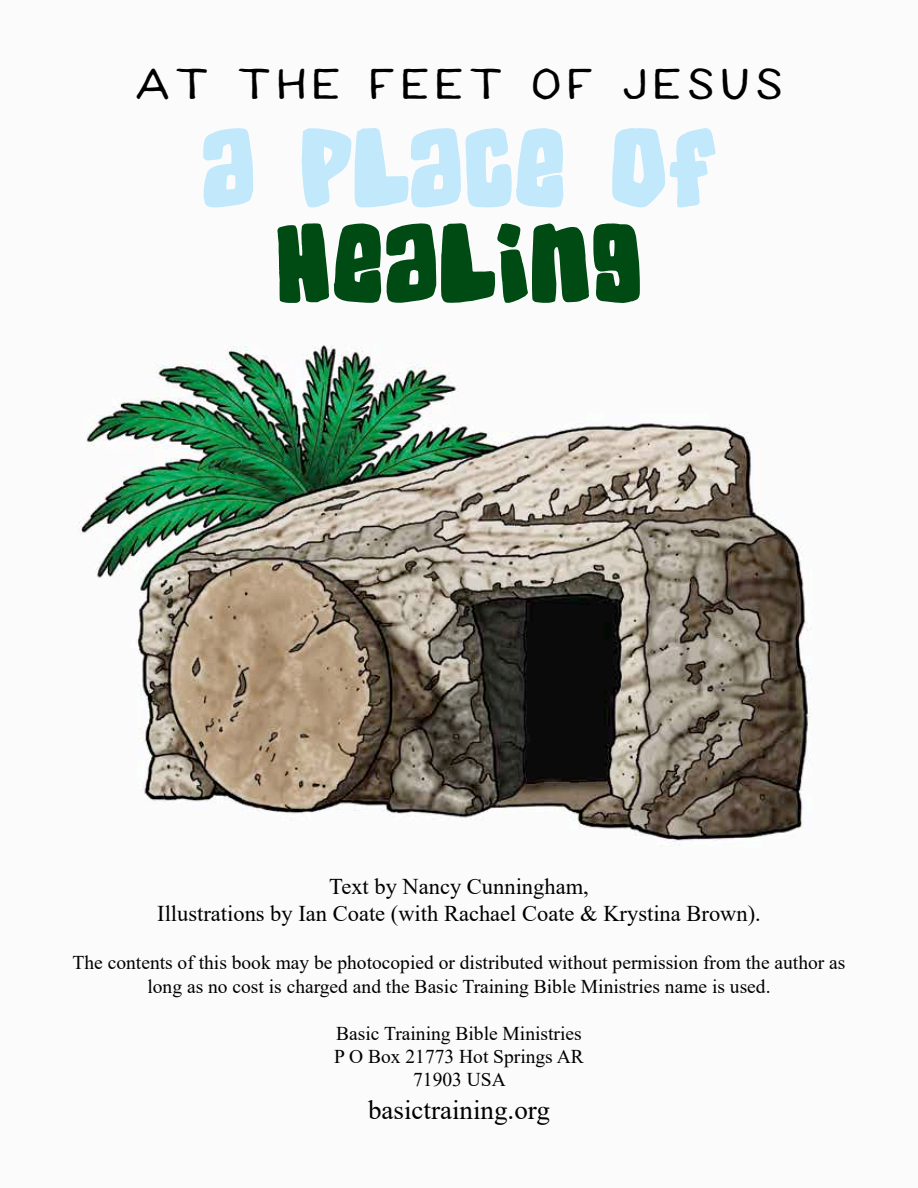
<style>
.page{position:relative;width:918px;height:1188px;background:#fff}
.page>*{position:absolute;margin:0;border:0;box-sizing:border-box;transform-origin:0 0}
.t1{font:79.35px "Skater Dudes";letter-spacing:.05em;color:#c1e8fb}
.t2{font:79.35px "Skater Dudes";letter-spacing:.05em;color:#004a14}
.t3{font:42.9px "Aldi";letter-spacing:.025em;color:#000;scale:1.06 1}
.t4{font:27px "Times New Roman";color:#000}
.t5{font:22.5px/27px "Times New Roman";color:#000;text-align:center}
.t6{font:19.5px/23.4px "Times New Roman";color:#000;text-align:center}
</style>
<div class="page">
<img style="left:79px;top:345px;width:733px;height:501px">
<h2 class="t3" style="left:133px;top:65px;width:617px">AT THE FEET OF JESUS</h2>
<h1 class="t1" style="left:203px;top:128px;width:513px">A PLACE OF</h1>
<h1 class="t2" style="left:277px;top:223px;width:365px">HEALING</h1>
<p class="t5" style="left:157px;top:872px;width:605px">Text by Nancy Cunningham,<br>Illustrations by Ian Coate (with Rachael Coate &amp; Krystina Brown).</p>
<p class="t6" style="left:73px;top:951px;width:774px">The contents of this book may be photocopied or distributed without permission from the author as long as no cost is charged and the Basic Training Bible Ministries name is used.</p>
<p class="t6" style="left:334px;top:1021px;width:251px">Basic Training Bible Ministries<br>P O Box 21773 Hot Springs AR<br>71903 USA</p>
<h3 class="t4" style="left:368px;top:1091px;width:183px">basictraining.org</h3>
</div>
